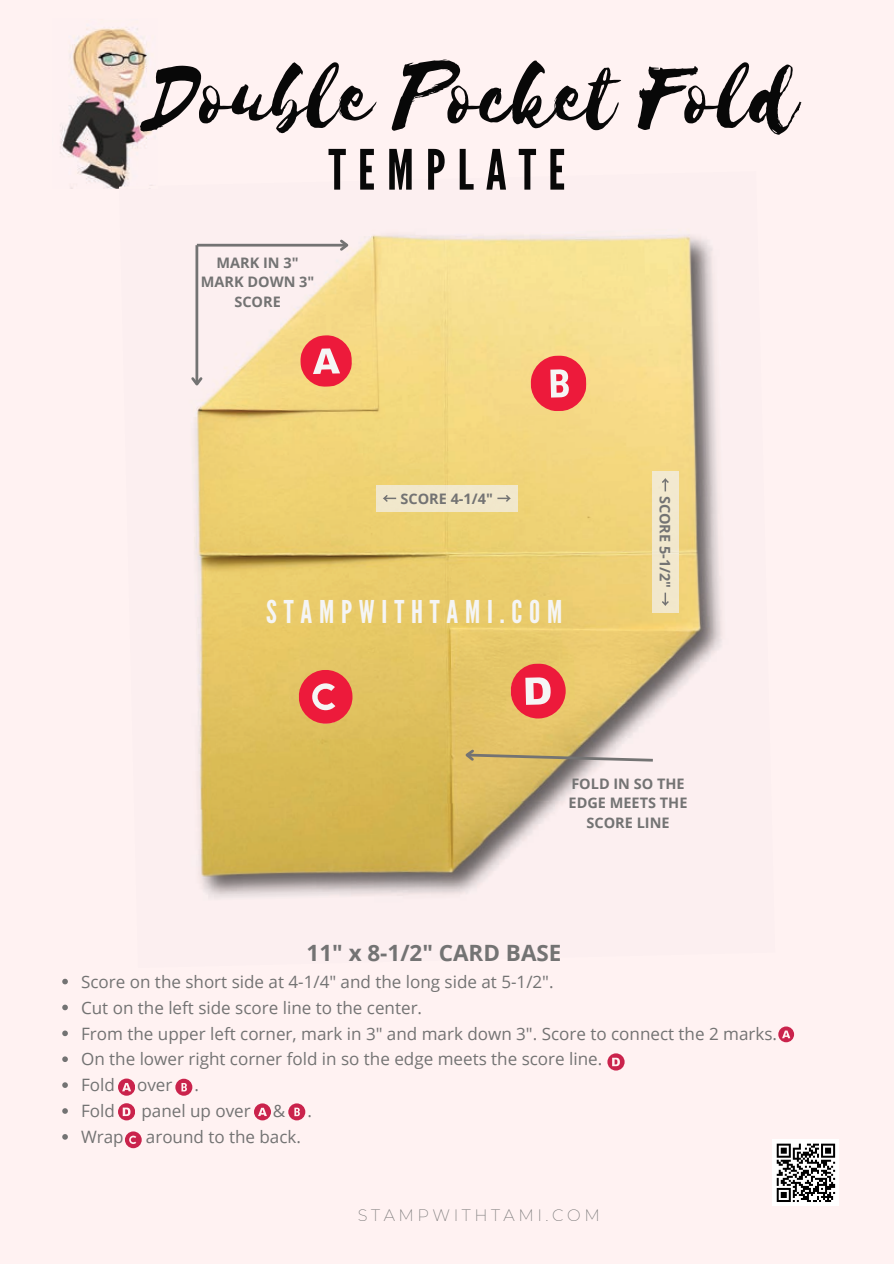
<style>
.page{position:relative;width:894px;height:1264px;background:#fff}
.page>*{position:absolute;margin:0;border:0;box-sizing:border-box;transform-origin:0 0}
.t1{font:99px "Selima";color:#080808}
.t2{font:55.35px "League Gothic";letter-spacing:.215em;color:#080808}
.t3{font:31.35px "League Gothic";letter-spacing:.215em;color:#f5f5f5}
.t4{font:700 22.5px "Open Sans";color:#737373}
.t5{font:17.1px/26px "Open Sans";color:#737373}
.t6{font:200 16.2px "Montserrat";letter-spacing:.215em;color:#737373}
.t7{font:700 14.55px/19.4px "Open Sans";color:#737373;text-align:center}
</style>
<div class="page">
<div style="left:0;top:0;width:893px;height:1263px;background:#fff2f2"></div>
<img style="left:192px;top:234px;width:530px;height:561px">
<img style="left:198px;top:795px;width:370px;height:105px">
<svg style="left:300px;top:335px;width:52px;height:52px;background:#ef6264"></svg>
<svg style="left:530px;top:355px;width:56px;height:56px;background:#ef5e62"></svg>
<svg style="left:298px;top:669px;width:55px;height:55px;background:#ea5855"></svg>
<svg style="left:510px;top:663px;width:56px;height:56px;background:#ec6663"></svg>
<hr style="left:197px;top:244px;width:150px;height:2px;background:#737373">
<svg style="left:337px;top:237px;width:14px;height:16px"></svg>
<hr style="left:195px;top:245px;width:3px;height:139px;background:#737373">
<svg style="left:191px;top:375px;width:14px;height:14px"></svg>
<svg style="left:462px;top:747px;width:193px;height:16px"></svg>
<div style="left:376px;top:485px;width:141px;height:26px;background:#f1e8cc"></div>
<svg style="left:382px;top:495px;width:14px;height:7px"></svg>
<svg style="left:497px;top:495px;width:13px;height:7px"></svg>
<div style="left:652px;top:471px;width:26px;height:141px;background:#f1e8ce"></div>
<svg style="left:661px;top:478px;width:7px;height:13px"></svg>
<svg style="left:661px;top:592px;width:7px;height:14px"></svg>
<img style="left:60px;top:28px;width:98px;height:161px">
<img style="left:119px;top:186px;width:39px;height:3px">
<svg style="left:62px;top:978px;width:6px;height:6px"></svg>
<svg style="left:62px;top:1004px;width:6px;height:6px"></svg>
<svg style="left:62px;top:1030px;width:6px;height:6px"></svg>
<svg style="left:62px;top:1056px;width:6px;height:6px"></svg>
<svg style="left:62px;top:1082px;width:6px;height:5px"></svg>
<svg style="left:62px;top:1108px;width:6px;height:5px"></svg>
<svg style="left:62px;top:1134px;width:6px;height:5px"></svg>
<svg style="left:778px;top:1026px;width:15px;height:16px"></svg>
<svg style="left:175px;top:1078px;width:17px;height:17px"></svg>
<svg style="left:125px;top:1131px;width:17px;height:17px"></svg>
<svg style="left:607px;top:1053px;width:17px;height:17px"></svg>
<svg style="left:118px;top:1078px;width:17px;height:17px"></svg>
<svg style="left:118px;top:1103px;width:17px;height:17px"></svg>
<svg style="left:254px;top:1103px;width:17px;height:17px"></svg>
<svg style="left:288px;top:1103px;width:17px;height:17px"></svg>
<div style="left:772px;top:1139px;width:66px;height:66px;background:#fff"></div>
<svg style="left:776px;top:1143px;width:60px;height:59px"></svg>
<h1 class="t1" style="left:147px;top:43px;width:652px">Double Pocket Fold</h1>
<h2 class="t2" style="left:328px;top:138px;width:238px">TEMPLATE</h2>
<p class="t7" style="left:201px;top:253px;width:115px">MARK IN 3"<br>MARK DOWN 3"<br>SCORE</p>
<p class="t7" style="left:400px;top:488px;width:94px">SCORE 4-1/4"</p>
<p class="t7" style="left:675px;top:496px;width:94px;rotate:90deg">SCORE 5-1/2"</p>
<h3 class="t3" style="left:266px;top:594px;width:297px">STAMPWITHTAMI.COM</h3>
<p class="t7" style="left:568px;top:773px;width:120px">FOLD IN SO THE<br>EDGE MEETS THE<br>SCORE LINE</p>
<h3 class="t4" style="left:306px;top:936px;width:256px">11" x 8-1/2" CARD BASE</h3>
<p class="t5" style="left:81px;top:968px;width:697px">Score on the short side at 4-1/4" and the long side at 5-1/2".<br>Cut on the left side score line to the center.<br>From the upper left corner, mark in 3" and mark down 3". Score to connect the 2 marks.<br>On the lower right corner fold in so the edge meets the score line.<br>Fold</p>
<p class="t5" style="left:137px;top:1071px;width:37px">over</p>
<p class="t5" style="left:194px;top:1071px;width:6px">.</p>
<p class="t5" style="left:81px;top:1097px;width:35px">Fold</p>
<p class="t5" style="left:141px;top:1097px;width:111px">panel up over</p>
<p class="t5" style="left:273px;top:1097px;width:14px">&amp;</p>
<p class="t5" style="left:307px;top:1097px;width:6px">.</p>
<p class="t5" style="left:81px;top:1123px;width:44px">Wrap</p>
<p class="t5" style="left:146px;top:1123px;width:157px">around to the back.</p>
<p class="t6" style="left:358px;top:1204px;width:243px">STAMPWITHTAMI.COM</p>
</div>
